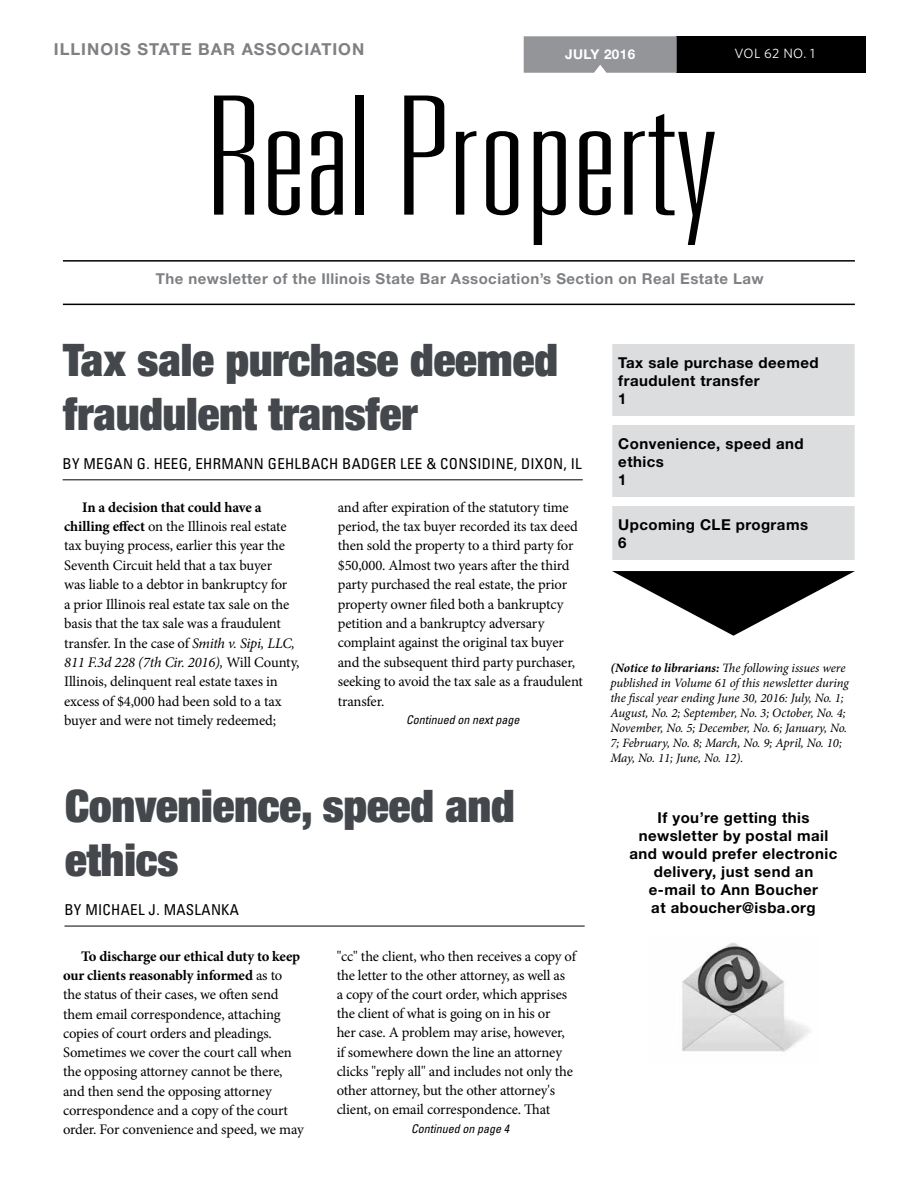
<style>
.page{position:relative;width:918px;height:1188px;background:#fff}
.page>*{position:absolute;margin:0;border:0;box-sizing:border-box;transform-origin:0 0}
.t1{font:100 ultra-condensed 165px "Univers LT Std";color:#000;scale:1.41 1}
.t2{font:900 condensed 45px/54px "Helvetica Neue LT Std";color:#44484d}
.t3{font:700 16.5px "Helvetica Neue LT Std";letter-spacing:.06em;color:#7e8083}
.t4{font:700 15px/18px "Helvetica Neue LT Std";letter-spacing:.03em;color:#000}
.t5{font:condensed 15px "Univers LT Std";letter-spacing:.02em;color:#000}
.t6{font:700 15px "Helvetica Neue LT Std";letter-spacing:.03em;color:#7e8083}
.t7{font:14.7px/19.5px "Minion Pro";letter-spacing:-.01em;color:#000}
.t8{font:13.5px "Whitney";letter-spacing:.03em;color:#fff}
.t9{font:700 13.5px "Helvetica Neue LT Std";letter-spacing:.03em;color:#fff}
.t10{font:italic 12.75px/15px "Minion Pro";letter-spacing:-.01em;color:#000}
.t11{font:italic condensed 12px "Univers LT Std";color:#000}
.s1{font-weight:700}
.s2{font-style:italic}
</style>
<div class="page">
<div style="left:677px;top:36px;width:189px;height:37px;background:#000"></div>
<div style="left:524px;top:36px;width:153px;height:37px;background:#939598"></div>
<hr style="left:63px;top:260px;width:792px;height:2px;background:#000">
<hr style="left:63px;top:304px;width:792px;height:1px;background:#000">
<svg style="left:612px;top:571px;width:243px;height:65px"></svg>
<img style="left:682px;top:942px;width:128px;height:110px">
<div style="left:612px;top:344px;width:243px;height:72px;background:#dcddde"></div>
<div style="left:612px;top:425px;width:243px;height:72px;background:#dcddde"></div>
<div style="left:612px;top:506px;width:243px;height:54px;background:#dcddde"></div>
<hr style="left:63px;top:479px;width:520px;height:1px;background:#000">
<hr style="left:64px;top:926px;width:521px;height:1px;background:#000">
<p class="t3" style="left:54px;top:39px;width:312px">Illinois state bar association</p>
<p class="t9" style="left:565px;top:46px;width:72px">July 2016</p>
<p class="t8" style="left:734px;top:45px;width:82px">VOL 62 NO. 1</p>
<h1 class="t1" style="left:206px;top:72px;width:363px">Real Property</h1>
<p class="t6" style="left:156px;top:269px;width:609px">The newsletter of the Illinois State Bar Association’s Section on Real Estate Law</p>
<h2 class="t2" style="left:63px;top:332px;width:496px">Tax sale purchase deemed fraudulent transfer</h2>
<p class="t5" style="left:63px;top:454px;width:521px">BY MEGAN G. HEEG, EH RMANN GEH LBACH BADGER LEE &amp; CONSIDINE, D IXON, I L</p>
<p class="t7" style="left:64px;top:497px;width:237px;text-indent:18px"><span class="s1">In a decision that could have a chilling effect</span> on the Illinois real estate tax buying process, earlier this year the Seventh Circuit held that a tax buyer<br>was liable to a debtor in bankruptcy for<br>a prior Illinois real estate tax sale on the basis that the tax sale was a fraudulent transfer. In the case of <span class="s2">Smith v. Sipi, LLC, 811 F.3d 228 (7th Cir. 2016),</span> Will County, Illinois, delinquent real estate taxes in excess of $4,000 had been sold to a tax buyer and were not timely redeemed;</p>
<p class="t7" style="left:338px;top:497px;width:247px">and after expiration of the statutory time period, the tax buyer recorded its tax deed then sold the property to a third party for $50,000. Almost two years after the third party purchased the real estate, the prior property owner filed both a bankruptcy petition and a bankruptcy adversary complaint against the original tax buyer and the subsequent third party purchaser, seeking to avoid the tax sale as a fraudulent transfer.</p>
<p class="t11" style="left:406px;top:713px;width:115px">Continued on next page</p>
<h2 class="t2" style="left:65px;top:778px;width:451px">Convenience, speed and ethics</h2>
<p class="t5" style="left:64px;top:900px;width:176px">BY MICHAEL J. MASLANKA</p>
<p class="t7" style="left:63px;top:947px;width:242px;text-indent:18px"><span class="s1">To discharge our ethical duty to keep our clients reasonably informed</span> as to the status of their cases, we often send them email correspondence, attaching copies of court orders and pleadings.<br>Sometimes we cover the court call when the opposing attorney cannot be there, and then send the opposing attorney correspondence and a copy of the court order. For convenience and speed, we may</p>
<p class="t7" style="left:337px;top:947px;width:241px;line-height:19px">"cc" the client, who then receives a copy of the letter to the other attorney, as well as<br>a copy of the court order, which apprises the client of what is going on in his or<br>her case. A problem may arise, however, if somewhere down the line an attorney clicks "reply all" and includes not only the other attorney, but the other attorney's client, on email correspondence. That</p>
<p class="t11" style="left:411px;top:1121px;width:99px">Continued on page 4</p>
<p class="t4" style="left:618px;top:353px;width:202px">Tax sale purchase deemed fraudulent transfer<br>1</p>
<p class="t4" style="left:618px;top:434px;width:187px">Convenience, speed and ethics<br>1</p>
<p class="t4" style="left:618px;top:515px;width:191px">Upcoming CLE programs<br>6</p>
<p class="t10" style="left:610px;top:660px;width:240px"><span class="s1">(Notice to librarians:</span> The following issues were published in Volume 61 of this newsletter during the fiscal year ending June 30, 2016: July, No. 1; August, No. 2; September, No. 3; October, No. 4; November, No. 5; December, No. 6; January, No.<br>7; February, No. 8; March, No. 9; April, No. 10; May, No. 11; June, No. 12).</p>
<p class="t4" style="left:629px;top:809px;width:210px;text-align:center">If you’re getting this newsletter by postal mail and would prefer electronic delivery, just send an e-mail to Ann Boucher<br>at aboucher@isba.org</p>
</div>
